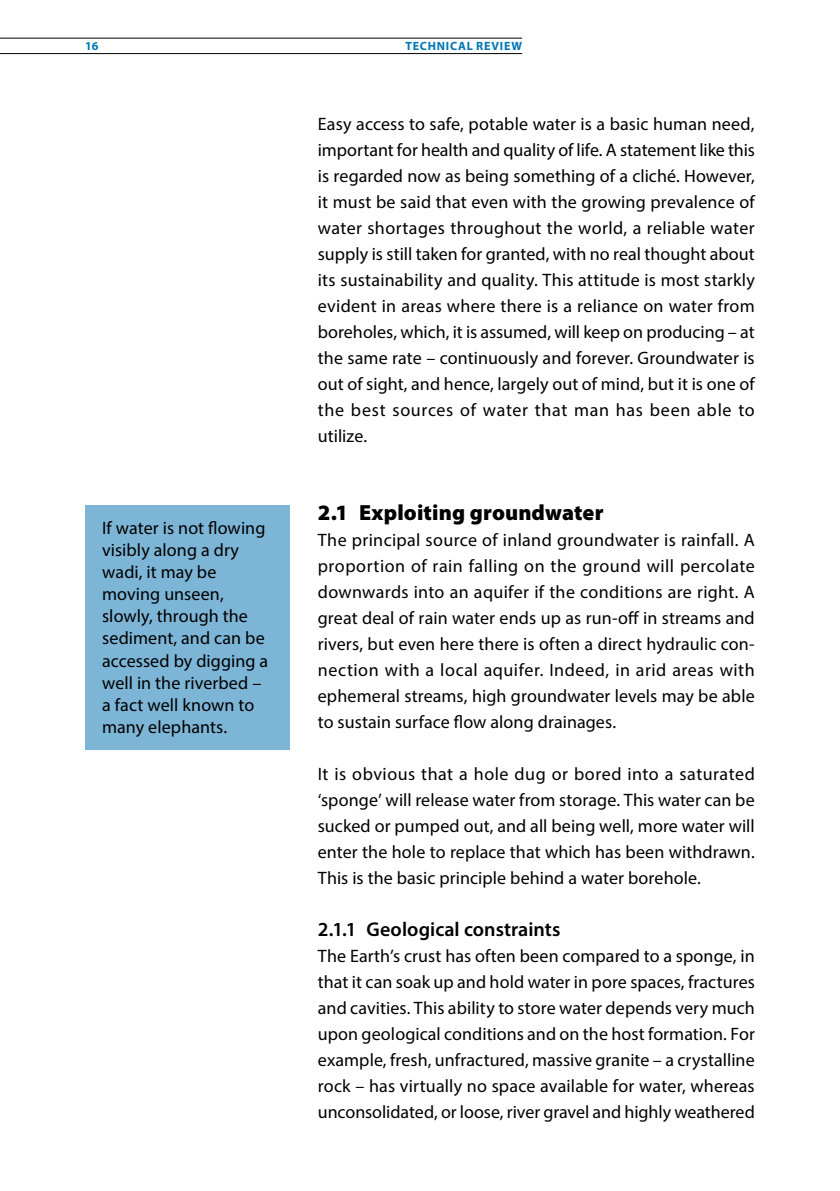
<style>
.page{position:relative;width:840px;height:1191px;background:#fff}
.page>*{position:absolute;margin:0;border:0;box-sizing:border-box;transform-origin:0 0}
.t1{font:900 22px "Myriad Pro";letter-spacing:.005em;color:#000}
.t2{font:600 20px "Myriad Pro";color:#000}
.t3{font:18px/26px "Myriad Pro";letter-spacing:.005em;color:#000;text-align:justify}
.t4{font:700 12px "Myriad Pro";letter-spacing:.065em;color:#0077b3}
</style>
<div class="page">
<hr style="left:0;top:38px;width:522px;height:1px;background:#000">
<hr style="left:0;top:53px;width:522px;height:1px;background:#000">
<div style="left:85px;top:505px;width:204px;height:244px;background:#7db5d7"></div>
<p class="t4" style="left:85px;top:38px;width:15px">16</p>
<p class="t4" style="left:405px;top:38px;width:118px">TECHNICAL REVIEW</p>
<p class="t3" style="left:102px;top:517px;width:167px;line-height:22px;text-align:left">If water is not flowing visibly along a dry wadi, it may be moving unseen, slowly, through the sediment, and can be accessed by digging a well in the riverbed – a fact well known to many elephants.</p>
<p class="t3" style="left:317px;top:111px;width:438px">Easy access to safe, potable water is a basic human need, important for health and quality of life. A statement like this is regarded now as being something of a cliché. However, it must be said that even with the growing prevalence of water shortages throughout the world, a reliable water supply is still taken for granted, with no real thought about its sustainability and quality. This attitude is most starkly evident in areas where there is a reliance on water from boreholes, which, it is assumed, will keep on producing – at the same rate – continuously and forever. Groundwater is out of sight, and hence, largely out of mind, but it is one of the best sources of water that man has been able to utilize.</p>
<p class="t1" style="left:317px;top:500px;width:287px">2.1 Exploiting groundwater</p>
<p class="t3" style="left:317px;top:527px;width:438px">The principal source of inland groundwater is rainfall. A proportion of rain falling on the ground will percolate downwards into an aquifer if the conditions are right. A great deal of rain water ends up as run-off in streams and rivers, but even here there is often a direct hydraulic con&shy;nection with a local aquifer. Indeed, in arid areas with ephemeral streams, high groundwater levels may be able to sustain surface flow along drainages.</p>
<p class="t3" style="left:317px;top:761px;width:438px">It is obvious that a hole dug or bored into a saturated ‘sponge’ will release water from storage. This water can be sucked or pumped out, and all being well, more water will enter the hole to replace that which has been withdrawn.<br>This is the basic principle behind a water borehole.</p>
<p class="t2" style="left:317px;top:917px;width:244px">2.1.1 Geological constraints</p>
<p class="t3" style="left:317px;top:943px;width:438px">The Earth’s crust has often been compared to a sponge, in that it can soak up and hold water in pore spaces, fractures and cavities. This ability to store water depends very much upon geological conditions and on the host formation. For example, fresh, unfractured, massive granite – a crystalline rock – has virtually no space available for water, whereas unconsolidated, or loose, river gravel and highly weathered</p>
</div>
